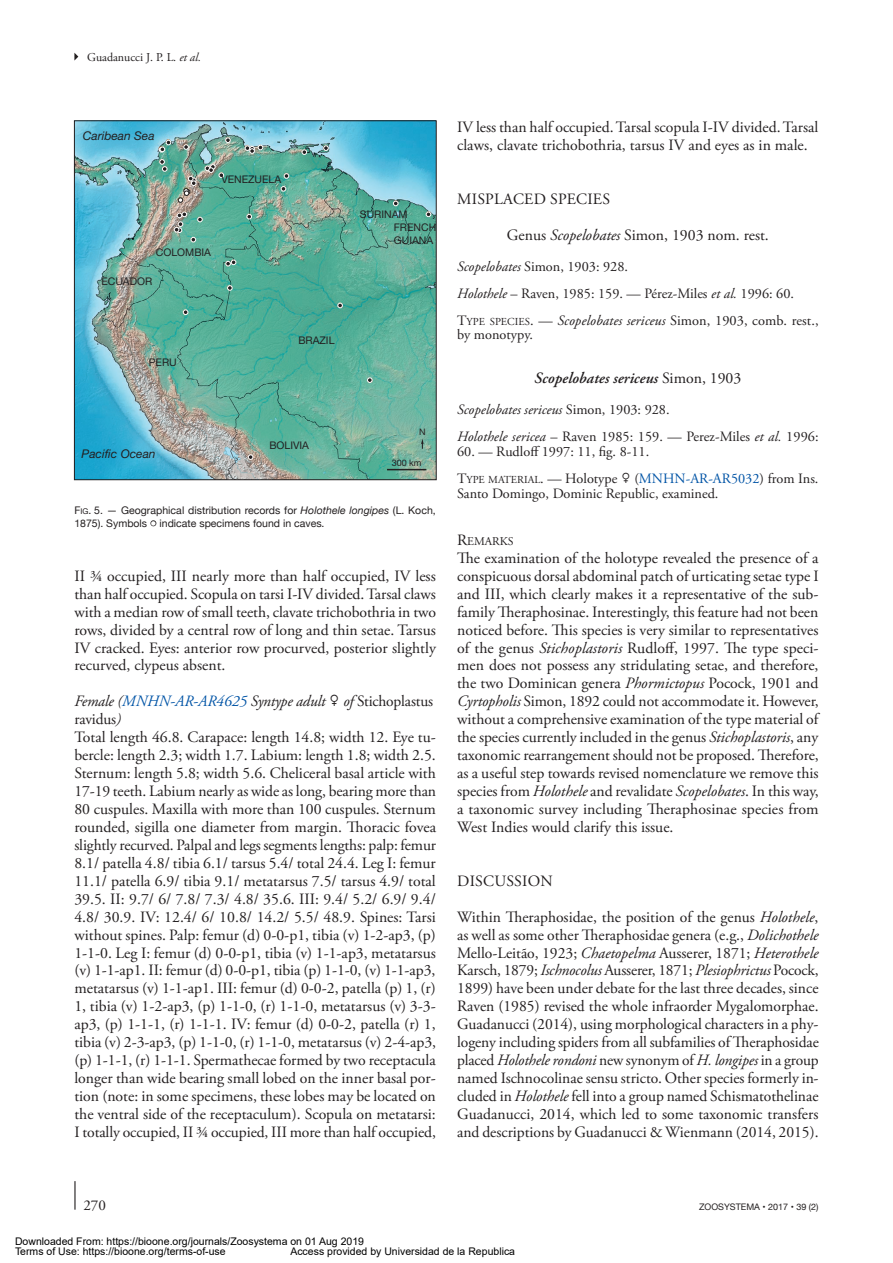
<style>
.page{position:relative;width:893px;height:1263px;background:#fff}
.page>*{position:absolute;margin:0;border:0;box-sizing:border-box;transform-origin:0 0}
.t1{font:15.75px/18px "Adobe Garamond Pro";color:#231f20;text-align:justify}
.t2{font:italic 600 15.75px "Adobe Garamond Pro";color:#231f20}
.t3{font:15px "Adobe Garamond Pro";color:#231f20}
.t4{font:14.25px/26.8px "Adobe Garamond Pro";color:#231f20}
.t5{font:italic 12px "Helvetica Neue";color:#231f20}
.t6{font:12px "Adobe Garamond Pro";color:#231f20}
.t7{font:11.85px "Adobe Garamond";color:#231f20}
.t8{font:10.65px "Adobe Garamond";color:#231f20}
.t9{font:10.5px/13px "Helvetica Neue";color:#231f20}
.t10{font:10.5px/10.5px "Arial";color:#000}
.t11{font:9px "Helvetica Neue";color:#231f20}
.s1{font-style:italic}
.s2{font-style:inherit}
.s3{font-size:7.8px}
.s4{color:#fff}
.s5{font-style:italic;color:#0154a6}
.s6{font-family:"Adobe Garamond"}
.s7{font-family:"Adobe Garamond";font-size:10.65px}
.s8{font-weight:400;font-style:normal}
.s9{font-size:14.25px}
.s10{color:#0154a6}
.s11{font-size:15.75px}
</style>
<div class="page">
<hr style="left:74px;top:1181px;width:2px;height:29px;background:#231f20">
<svg style="left:74px;top:53px;width:4px;height:8px"></svg>
<img style="left:76px;top:123px;width:358px;height:355px">
<hr style="left:387px;top:469px;width:39px;height:1px;background:#231f20">
<svg style="left:421px;top:439px;width:3px;height:10px"></svg>
<svg style="left:393px;top:201px;width:5px;height:5px"></svg>
<svg style="left:426px;top:212px;width:5px;height:5px"></svg>
<svg style="left:159px;top:140px;width:12px;height:12px"></svg>
<svg style="left:160px;top:159px;width:7px;height:12px"></svg>
<svg style="left:205px;top:164px;width:19px;height:14px"></svg>
<svg style="left:225px;top:138px;width:5px;height:5px"></svg>
<svg style="left:245px;top:145px;width:18px;height:9px"></svg>
<svg style="left:302px;top:150px;width:5px;height:5px"></svg>
<svg style="left:323px;top:146px;width:5px;height:5px"></svg>
<svg style="left:284px;top:173px;width:5px;height:5px"></svg>
<svg style="left:281px;top:186px;width:5px;height:5px"></svg>
<svg style="left:247px;top:214px;width:5px;height:5px"></svg>
<svg style="left:178px;top:176px;width:18px;height:27px"></svg>
<svg style="left:184px;top:144px;width:5px;height:6px"></svg>
<svg style="left:227px;top:285px;width:5px;height:5px"></svg>
<svg style="left:338px;top:303px;width:5px;height:5px"></svg>
<svg style="left:183px;top:310px;width:5px;height:5px"></svg>
<svg style="left:367px;top:378px;width:5px;height:5px"></svg>
<svg style="left:248px;top:455px;width:5px;height:5px"></svg>
<svg style="left:226px;top:260px;width:10px;height:6px"></svg>
<svg style="left:174px;top:212px;width:28px;height:30px"></svg>
<div style="left:74px;top:121px;width:362px;height:359px;border:1px solid #231f20"></div>
<svg style="left:150px;top:520px;width:7px;height:7px"></svg>
<p class="t6" style="left:87px;top:50px;width:115px">Guadanucci J. P. L. <span class="s1">et al.</span></p>
<p class="t5" style="left:83px;top:127px;width:73px">Caribean Sea</p>
<p class="t9" style="left:221px;top:174px;width:61px">VENEZUELA</p>
<p class="t9" style="left:156px;top:246px;width:57px">COLOMBIA</p>
<p class="t9" style="left:101px;top:275px;width:52px">ECUADOR</p>
<p class="t9" style="left:149px;top:357px;width:29px">PERU</p>
<p class="t9" style="left:298px;top:334px;width:38px">BRAZIL</p>
<p class="t5" style="left:82px;top:445px;width:76px">Pacific Ocean</p>
<p class="t9" style="left:269px;top:439px;width:41px">BOLIVIA</p>
<p class="t9" style="left:394px;top:208px;width:44px;text-indent:-34px">SURINAM<br>FRENCH<br>GUIANA</p>
<p class="t11" style="left:419px;top:425px;width:8px">N</p>
<p class="t11" style="left:392px;top:456px;width:31px">300 km</p>
<p class="t9" style="left:74px;top:505px;width:363px"><span class="s2">F</span><span class="s3">ig</span><span class="s2">. 5</span>. — Geographical distribution records for <span class="s1">Holothele longipes</span> (L. Koch,<br>1875). Symbols <span class="s4">●</span> indicate specimens found in caves.</p>
<p class="t1" style="left:74px;top:567px;width:363px">II ¾ occupied, III nearly more than half occupied, IV less than half occupied. Scopula on tarsi I-IV divided. Tarsal claws with a median row of small teeth, clavate trichobothria in two rows, divided by a central row of long and thin setae. Tarsus IV cracked. Eyes: anterior row procurved, posterior slightly recurved, clypeus absent.</p>
<p class="t1" style="left:74px;top:693px;width:363px;text-align:left"><span class="s1">Female (</span><span class="s5">MNHN-AR-AR4625</span> <span class="s1">Syntype adult</span> ♀ <span class="s1">of</span> Stichoplastus ravidus<span class="s1">)<br></span>Total length 46.8. Carapace: length 14.8; width 12. Eye tu&shy;bercle: length 2.3; width 1.7. Labium: length 1.8; width 2.5.<br>Sternum: length 5.8; width 5.6. Cheliceral basal article with 17-19 teeth. Labium nearly as wide as long, bearing more than 80 cuspules. Maxilla with more than 100 cuspules. Sternum rounded, sigilla one diameter from margin. Thoracic fovea slightly recurved. Palpal and legs segments lengths: palp: femur 8.1/ patella 4.8/ tibia 6.1/ tarsus 5.4/ total 24.4. Leg I: femur 11.1/ patella 6.9/ tibia 9.1/ metatarsus 7.5/ tarsus 4.9/ total 39.5. II: 9.7/ 6/ 7.8/ 7.3/ 4.8/ 35.6. III: 9.4/ 5.2/ 6.9/ 9.4/ 4.8/ 30.9. IV: 12.4/ 6/ 10.8/ 14.2/ 5.5/ 48.9. Spines: Tarsi without spines. Palp: femur (d) 0-0-p1, tibia (v) 1-2-ap3, (p)<br>1-1-0. Leg I: femur (d) 0-0-p1, tibia (v) 1-1-ap3, metatarsus (v) 1-1-ap1. II: femur (d) 0-0-p1, tibia (p) 1-1-0, (v) 1-1-ap3, metatarsus (v) 1-1-ap1. III: femur (d) 0-0-2, patella (p) 1, (r)<br>1, tibia (v) 1-2-ap3, (p) 1-1-0, (r) 1-1-0, metatarsus (v) 3-3- ap3, (p) 1-1-1, (r) 1-1-1. IV: femur (d) 0-0-2, patella (r) 1, tibia (v) 2-3-ap3, (p) 1-1-0, (r) 1-1-0, metatarsus (v) 2-4-ap3, (p) 1-1-1, (r) 1-1-1. Spermathecae formed by two receptacula longer than wide bearing small lobed on the inner basal por&shy;tion (note: in some specimens, these lobes may be located on the ventral side of the receptaculum). Scopula on metatarsi:<br>I totally occupied, II ¾ occupied, III more than half occupied,</p>
<p class="t1" style="left:457px;top:119px;width:363px">IV less than half occupied. Tarsal scopula I-IV divided. Tarsal claws, clavate trichobothria, tarsus IV and eyes as in male.</p>
<p class="t1" style="left:457px;top:191px;width:154px">MISPLACED SPECIES</p>
<p class="t1" style="left:507px;top:226px;width:264px">Genus <span class="s1">Scopelobates</span> Simon, 1903 nom. rest.</p>
<p class="t4" style="left:457px;top:254px;width:363px"><span class="s1">Scopelobates</span> Simon, 1903: 928.<br><span class="s1">Holothele</span> – Raven, 1985: 159. — Pérez-Miles <span class="s1">et al.</span> 1996: 60.<br><span class="s6">T</span><span class="s7">YPE S PECIES</span> . — <span class="s1">Scopelobates sericeus</span> Simon, 1903, comb. rest.,</p>
<p class="t4" style="left:457px;top:322px;width:77px">by monotypy.</p>
<p class="t2" style="left:534px;top:369px;width:209px">Scopelobates sericeus <span class="s8">Simon, 1903</span></p>
<p class="t4" style="left:457px;top:397px;width:363px"><span class="s1">Scopelobates sericeus</span> Simon, 1903: 928.<br><span class="s1">Holothele sericea</span> – Raven 1985: 159. — Perez-Miles <span class="s1">et al.</span> 1996:</p>
<p class="t4" style="left:457px;top:439px;width:194px">60. — Rudloff 1997: 11, fig. 8-11.</p>
<p class="t8" style="left:457px;top:474px;width:39px"><span class="s9">T</span>YPE MATERIAL</p>
<p class="t4" style="left:457px;top:471px;width:363px;line-height:14.9px;text-indent:83px">. — Holotype ♀ (<span class="s10">MNHN-AR-AR5032</span>) from Ins.<br>Santo Domingo, Dominic Republic, examined.</p>
<p class="t7" style="left:457px;top:535px;width:20px"><span class="s11">R</span>EMAR</p>
<p class="t7" style="left:500px;top:535px;width:13px">KS</p>
<p class="t1" style="left:457px;top:549px;width:363px">The examination of the holotype revealed the presence of a conspicuous dorsal abdominal patch of urticating setae type I and III, which clearly makes it a representative of the sub&shy;family Theraphosinae. Interestingly, this feature had not been noticed before. This species is very similar to representatives of the genus <span class="s1">Stichoplastoris</span> Rudloff, 1997. The type speci&shy;men does not possess any stridulating setae, and therefore, the two Dominican genera <span class="s1">Phormictopus</span> Pocock, 1901 and <span class="s1">Cyrtopholis</span> Simon, 1892 could not accommodate it. However, without a comprehensive examination of the type material of the species currently included in the genus <span class="s1">Stichoplastoris</span>, any taxonomic rearrangement should not be proposed. Therefore, as a useful step towards revised nomenclature we remove this species from <span class="s1">Holothele</span> and revalidate <span class="s1">Scopelobates</span>. In this way, a taxonomic survey including Theraphosinae species from West Indies would clarify this issue.</p>
<p class="t1" style="left:457px;top:872px;width:97px">DISCUSSION</p>
<p class="t1" style="left:457px;top:908px;width:363px">Within Theraphosidae, the position of the genus <span class="s1">Holothele</span>, as well as some other Theraphosidae genera (e.g., <span class="s1">Dolichothele </span>Mello-Leitão, 1923; <span class="s1">Chaetopelma</span> Ausserer, 1871; <span class="s1">Heterothele </span>Karsch, 1879; <span class="s1">Ischnocolus</span> Ausserer, 1871; <span class="s1">Plesiophrictus</span> Pocock, 1899) have been under debate for the last three decades, since Raven (1985) revised the whole infraorder Mygalomorphae.<br>Guadanucci (2014), using morphological characters in a phy&shy;logeny including spiders from all subfamilies of Theraphosidae placed <span class="s1">Holothele rondoni</span> new synonym of <span class="s1">H. longipes</span> in a group named Ischnocolinae sensu stricto. Other species formerly in&shy;cluded in <span class="s1">Holothele</span> fell into a group named Schismatothelinae Guadanucci, 2014, which led to some taxonomic transfers and descriptions by Guadanucci &amp; Wienmann (2014, 2015).</p>
<p class="t3" style="left:83px;top:1196px;width:24px">270</p>
<p class="t11" style="left:699px;top:1200px;width:121px">ZOOSYSTEMA • 2017 • 39 (2)</p>
<p class="t10" style="left:15px;top:1237px;width:351px">Downloaded From: https://bioone.org/journals/Zoosystema on 01 Aug 2019<br>Terms of Use: https://bioone.org/terms-of-use</p>
<p class="t10" style="left:290px;top:1247px;width:226px">Access provided by Universidad de la Republica</p>
</div>
